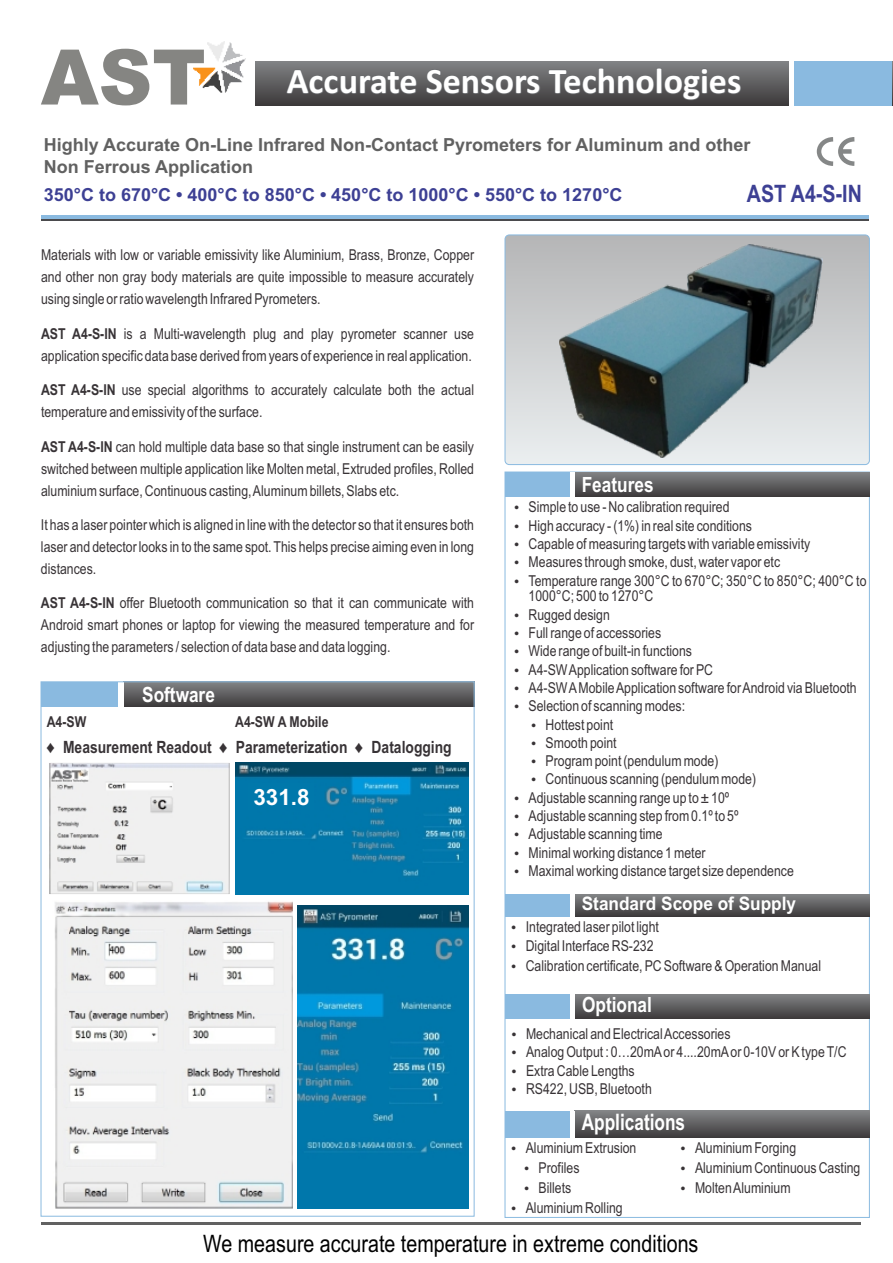
<style>
.page{position:relative;width:893px;height:1263px;background:#fff}
.page>*{position:absolute;margin:0;border:0;box-sizing:border-box;transform-origin:0 0}
.t1{font:700 36px "Calibri";color:#fff}
.t2{font:24px "Arial Narrow";color:#000}
.t3{font:700 24px "Arial Narrow";color:#3d4094}
.t4{font:700 22.65px "Arial Narrow";color:#fff;scale:.92 1}
.t5{font:700 22.35px "Arial";color:#fff}
.t6{font:700 21px "Arial Narrow";color:#fff}
.t7{font:700 18.6px "Arial Narrow";color:#fff;scale:1.13 1}
.t8{font:700 18px/22px "Arial";color:#616161}
.t9{font:700 18px "Arial";color:#3d4094}
.t10{font:700 16.95px "Arial Narrow";color:#383336}
.t11{font:15px/22px "Arial Narrow";color:#383336}
.t12{font:700 15px "Arial Narrow";color:#383336}
.s1{color:#696b6e}
.s2{font-weight:700}
</style>
<div class="page">
<svg style="left:41px;top:49px;width:152px;height:56px"></svg>
<img style="left:193px;top:42px;width:53px;height:51px">
<img style="left:207px;top:42px;width:18px;height:20px">
<div style="left:255px;top:61px;width:637px;height:44px;background:linear-gradient(to bottom,#828485,#3e3b3d)"></div>
<div style="left:794px;top:61px;width:98px;height:44px;background:#8abae0"></div>
<div style="left:789px;top:43px;width:5px;height:80px;background:#fff"></div>
<div style="left:505px;top:235px;width:364px;height:230px;background:linear-gradient(to bottom,#b5b5b6,#eaeef0)"></div>
<img style="left:560px;top:245px;width:262px;height:213px">
<div style="left:505px;top:235px;width:365px;height:230px;border:1px solid #8abae0;border-radius:4px"></div>
<hr style="left:41px;top:217px;width:827px;height:4px;background:#4a4a4d">
<hr style="left:41px;top:215px;width:827px;height:4px;background:#8abae0">
<hr style="left:41px;top:1222px;width:820px;height:3px;background:#616161">
<div style="left:505px;top:472px;width:121px;height:25px;background:#8abae0"></div>
<svg style="left:575px;top:472px;width:294px;height:25px;background:#5f5e60"></svg>
<div style="left:570px;top:472px;width:5px;height:25px;background:#fff"></div>
<div style="left:505px;top:994px;width:121px;height:25px;background:#8abae0"></div>
<svg style="left:575px;top:994px;width:295px;height:25px;background:#5f5e60"></svg>
<div style="left:570px;top:994px;width:5px;height:25px;background:#fff"></div>
<div style="left:505px;top:894px;width:121px;height:22px;background:#8abae0"></div>
<div style="left:575px;top:894px;width:294px;height:22px;background:linear-gradient(to bottom,#838586,#423f41)"></div>
<div style="left:570px;top:894px;width:5px;height:22px;background:#fff"></div>
<div style="left:41px;top:682px;width:143px;height:25px;background:#8abae0"></div>
<svg style="left:124px;top:683px;width:348px;height:24px;background:#5d5c5e"></svg>
<div style="left:118px;top:682px;width:6px;height:25px;background:#fff"></div>
<svg style="left:816px;top:137px;width:39px;height:29px"></svg>
<img style="left:49px;top:763px;width:181px;height:131px">
<img style="left:55px;top:901px;width:237px;height:308px">
<img style="left:297px;top:905px;width:171px;height:304px">
<img style="left:235px;top:763px;width:233px;height:131px">
<div style="left:505px;top:1111px;width:121px;height:27px;background:#8abae0"></div>
<svg style="left:575px;top:1111px;width:294px;height:27px;background:#5f5e60"></svg>
<div style="left:570px;top:1111px;width:5px;height:27px;background:#fff"></div>
<div style="left:248px;top:783px;width:66px;height:27px;background:#0078ab"></div>
<h1 class="t1" style="left:287px;top:66px;width:456px"><span class="s1">Accurat</span> e Sensor<span class="s1">s T</span>echnologies</h1>
<p class="t8" style="left:44px;top:136px;width:708px">Highly Accurate On-Line Infrared Non-Contact Pyrometers for Aluminum and other<br>Non Ferrous Application</p>
<p class="t9" style="left:44px;top:188px;width:580px">350°C to 670°C • 400°C to 850°C • 450°C to 1000°C • 550°C to 1270°C</p>
<h2 class="t3" style="left:747px;top:185px;width:117px">AST A4-S-IN</h2>
<p class="t11" style="left:41px;top:245px;width:435px;text-align:justify">Materials with low or variable emissivity like Aluminium, Brass, Bronze, Copper and other non gray body materials are quite impossible to measure accurately using single or ratio wavelength Infrared Pyrometers.</p>
<p class="t11" style="left:41px;top:324px;width:435px"><span class="s2">AST A4-S-IN</span> is a Multi-wavelength plug and play pyrometer scanner use application specific data base derived from years of experience in real application.</p>
<p class="t11" style="left:41px;top:380px;width:435px"><span class="s2">AST A4-S-IN</span> use special algorithms to accurately calculate both the actual temperature and emissivity of the surface.</p>
<p class="t11" style="left:41px;top:437px;width:435px;text-align:justify"><span class="s2">AST A4-S-IN</span> can hold multiple data base so that single instrument can be easily switched between multiple application like Molten metal, Extruded profiles, Rolled aluminium surface, Continuous casting, Aluminum billets, Slabs etc.</p>
<p class="t11" style="left:41px;top:515px;width:435px;text-align:justify">It has a laser pointer which is aligned in line with the detector so that it ensures both laser and detector looks in to the same spot. This helps precise aiming even in long distances.</p>
<p class="t11" style="left:41px;top:593px;width:435px;text-align:justify"><span class="s2">AST A4-S-IN</span> offer Bluetooth communication so that it can communicate with Android smart phones or laptop for viewing the measured temperature and for adjusting the parameters / selection of data base and data logging.</p>
<p class="t12" style="left:47px;top:716px;width:41px">A4-SW</p>
<h3 class="t6" style="left:142px;top:686px;width:74px">Software</h3>
<p class="t12" style="left:235px;top:716px;width:95px">A4-SW A Mobile</p>
<p class="t10" style="left:47px;top:741px;width:406px">♦ Measurement Readout ♦ Parameterization ♦ Datalogging</p>
<h3 class="t5" style="left:253px;top:788px;width:58px">331.8</h3>
<h3 class="t6" style="left:582px;top:477px;width:73px">Features</h3>
<p class="t11" style="left:529px;top:499px;width:339px;line-height:18.3px">Simple to use - No calibration required<br>High accuracy - (1%) in real site conditions<br>Capable of measuring targets with variable emissivity Measures through smoke, dust, water vapor etc<br>Temperature range 300°C to 670°C; 350°C to 850°C; 400°C to</p>
<p class="t11" style="left:529px;top:586px;width:126px">1000°C; 500 to 1270°C</p>
<p class="t11" style="left:529px;top:605px;width:83px">Rugged design</p>
<p class="t11" style="left:529px;top:623px;width:134px">Full range of accessories</p>
<p class="t11" style="left:529px;top:641px;width:165px">Wide range of built-in functions</p>
<p class="t11" style="left:529px;top:660px;width:186px">A4-SW Application software for PC</p>
<p class="t11" style="left:529px;top:678px;width:330px">A4-SW AMobile Application software for Android via Bluetooth</p>
<p class="t11" style="left:529px;top:696px;width:158px">Selection of scanning modes:</p>
<p class="t11" style="left:546px;top:715px;width:69px">Hottest point</p>
<p class="t11" style="left:546px;top:733px;width:73px">Smooth point</p>
<p class="t11" style="left:546px;top:751px;width:174px">Program point (pendulum mode)</p>
<p class="t11" style="left:546px;top:769px;width:212px">Continuous scanning (pendulum mode)</p>
<p class="t11" style="left:529px;top:788px;width:202px">Adjustable scanning range up to ± 10º</p>
<p class="t11" style="left:529px;top:806px;width:212px">Adjustable scanning step from 0.1º to 5º</p>
<p class="t11" style="left:529px;top:824px;width:136px">Adjustable scanning time</p>
<p class="t11" style="left:529px;top:843px;width:179px">Minimal working distance 1 meter</p>
<p class="t11" style="left:529px;top:861px;width:267px">Maximal working distance target size dependence</p>
<p class="t7" style="left:582px;top:896px;width:191px">Standard Scope of Supply</p>
<p class="t11" style="left:526px;top:918px;width:297px;line-height:19.5px">Integrated laser pilot light<br>Digital Interface RS-232<br>Calibration certificate, PC Software &amp; Operation Manual</p>
<h3 class="t6" style="left:582px;top:996px;width:71px">Optional</h3>
<p class="t11" style="left:526px;top:1025px;width:322px;line-height:18.5px">Mechanical and Electrical Accessories<br>Analog Output : 0…20mAor 4....20mAor 0-10V or K type T/C Extra Cable Lengths<br>RS422, USB, Bluetooth</p>
<h3 class="t4" style="left:582px;top:1114px;width:114px">Applications</h3>
<p class="t11" style="left:526px;top:1138px;width:112px">Aluminium Extrusion</p>
<p class="t11" style="left:695px;top:1138px;width:103px">Aluminium Forging</p>
<p class="t11" style="left:538px;top:1158px;width:43px">Profiles</p>
<p class="t11" style="left:695px;top:1158px;width:167px">Aluminium Continuous Casting</p>
<p class="t11" style="left:538px;top:1178px;width:34px">Billets</p>
<p class="t11" style="left:695px;top:1178px;width:97px">Molten Aluminium</p>
<p class="t11" style="left:526px;top:1198px;width:99px">Aluminium Rolling</p>
<h2 class="t2" style="left:203px;top:1234px;width:497px">We measure accurate temperature in extreme conditions</h2>
</div>
